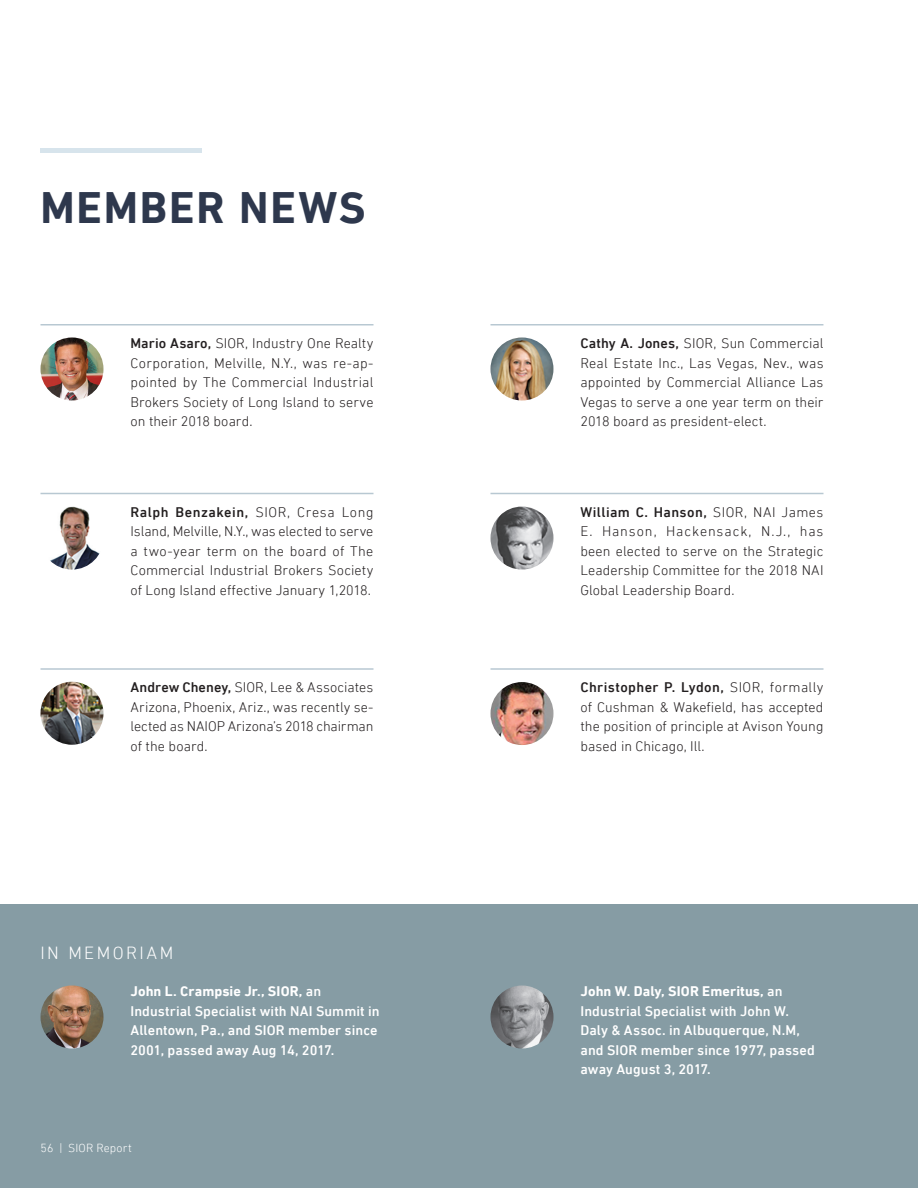
<style>
.page{position:relative;width:918px;height:1188px;background:#fff}
.page>*{position:absolute;margin:0;border:0;box-sizing:border-box;transform-origin:0 0}
.t1{font:700 45px "DIN Next LT Pro";letter-spacing:.04em;color:#2e384d}
.t2{font:300 18px "DIN Next LT Pro";letter-spacing:.135em;color:#fff}
.t3{font:300 14.25px/19.5px "DIN Next LT Pro";letter-spacing:.005em;color:#231f20;text-align:justify}
.t4{font:500 14.25px/19.5px "DIN Next LT Pro";letter-spacing:.005em;color:#fff}
.t5{font:300 12px "DIN Next LT Pro";letter-spacing:.015em;color:#fff}
.s1{font-weight:500}
.s2{font-weight:700}
</style>
<div class="page">
<div style="left:40px;top:148px;width:162px;height:5px;background:#d7e4ec"></div>
<div style="left:0;top:904px;width:918px;height:284px;background:#869ca4"></div>
<img style="left:41px;top:986px;width:63px;height:62px;border-radius:31px">
<img style="left:491px;top:986px;width:63px;height:62px;border-radius:31px">
<img style="left:40px;top:507px;width:63px;height:63px;border-radius:31px">
<img style="left:491px;top:507px;width:62px;height:63px;border-radius:31px">
<img style="left:40px;top:682px;width:63px;height:63px;border-radius:31px">
<img style="left:491px;top:682px;width:62px;height:63px;border-radius:31px">
<hr style="left:40px;top:493px;width:333px;height:1px;background:#b8c8d2">
<hr style="left:491px;top:493px;width:333px;height:1px;background:#b8c8d2">
<hr style="left:40px;top:668px;width:333px;height:2px;background:#b8c8d2">
<hr style="left:491px;top:668px;width:333px;height:2px;background:#b8c8d2">
<img style="left:490px;top:338px;width:63px;height:62px;border-radius:31px">
<hr style="left:490px;top:324px;width:333px;height:2px;background:#b8c8d2">
<img style="left:40px;top:338px;width:63px;height:62px;border-radius:31px">
<hr style="left:40px;top:324px;width:333px;height:2px;background:#b8c8d2">
<h1 class="t1" style="left:40px;top:181px;width:327px">MEMBER NEWS</h1>
<p class="t3" style="left:130px;top:333px;width:245px"><span class="s1">Mario Asaro,</span> SIOR, Industry One Realty Corporation, Melville, N.Y., was re-ap&shy;pointed by The Commercial Industrial Brokers Society of Long Island to serve on their 2018 board.</p>
<p class="t3" style="left:580px;top:333px;width:245px"><span class="s1">Cathy A. Jones,</span> SIOR, Sun Commercial Real Estate Inc., Las Vegas, Nev., was appointed by Commercial Alliance Las Vegas to serve a one year term on their 2018 board as president-elect.</p>
<p class="t3" style="left:130px;top:502px;width:245px"><span class="s1">Ralph Benzakein,</span> SIOR, Cresa Long Island, Melville, N.Y., was elected to serve a two-year term on the board of The Commercial Industrial Brokers Society of Long Island effective January 1,2018.</p>
<p class="t3" style="left:581px;top:502px;width:245px"><span class="s1">William C. Hanson,</span> SIOR, NAI James E. Hanson, Hackensack, N.J., has been elected to serve on the Strategic Leadership Committee for the 2018 NAI Global Leadership Board.</p>
<p class="t3" style="left:130px;top:678px;width:245px"><span class="s1">Andrew Cheney,</span> SIOR, Lee &amp; Associates Arizona, Phoenix, Ariz., was recently se&shy;lected as NAIOP Arizona’s 2018 chairman of the board.</p>
<p class="t3" style="left:581px;top:678px;width:245px"><span class="s1">Christopher P. Lydon,</span> SIOR, formally of Cushman &amp; Wakefield, has accepted the position of principle at Avison Young based in Chicago, Ill.</p>
<p class="t2" style="left:40px;top:942px;width:134px">IN MEMORIAM</p>
<p class="t4" style="left:130px;top:982px;width:251px"><span class="s2">John L. Crampsie Jr., SIOR,</span> an Industrial Specialist with NAI Summit in Allentown, Pa., and SIOR member since 2001, passed away Aug 14, 2017.</p>
<p class="t4" style="left:581px;top:981px;width:236px"><span class="s2">John W. Daly, SIOR Emeritus,</span> an<br>Industrial Specialist with John W.<br>Daly &amp; Assoc. in Albuquerque, N.M, and SIOR member since 1977, passed away August 3, 2017.</p>
<p class="t5" style="left:40px;top:1141px;width:93px">56 | SIOR Report</p>
</div>
